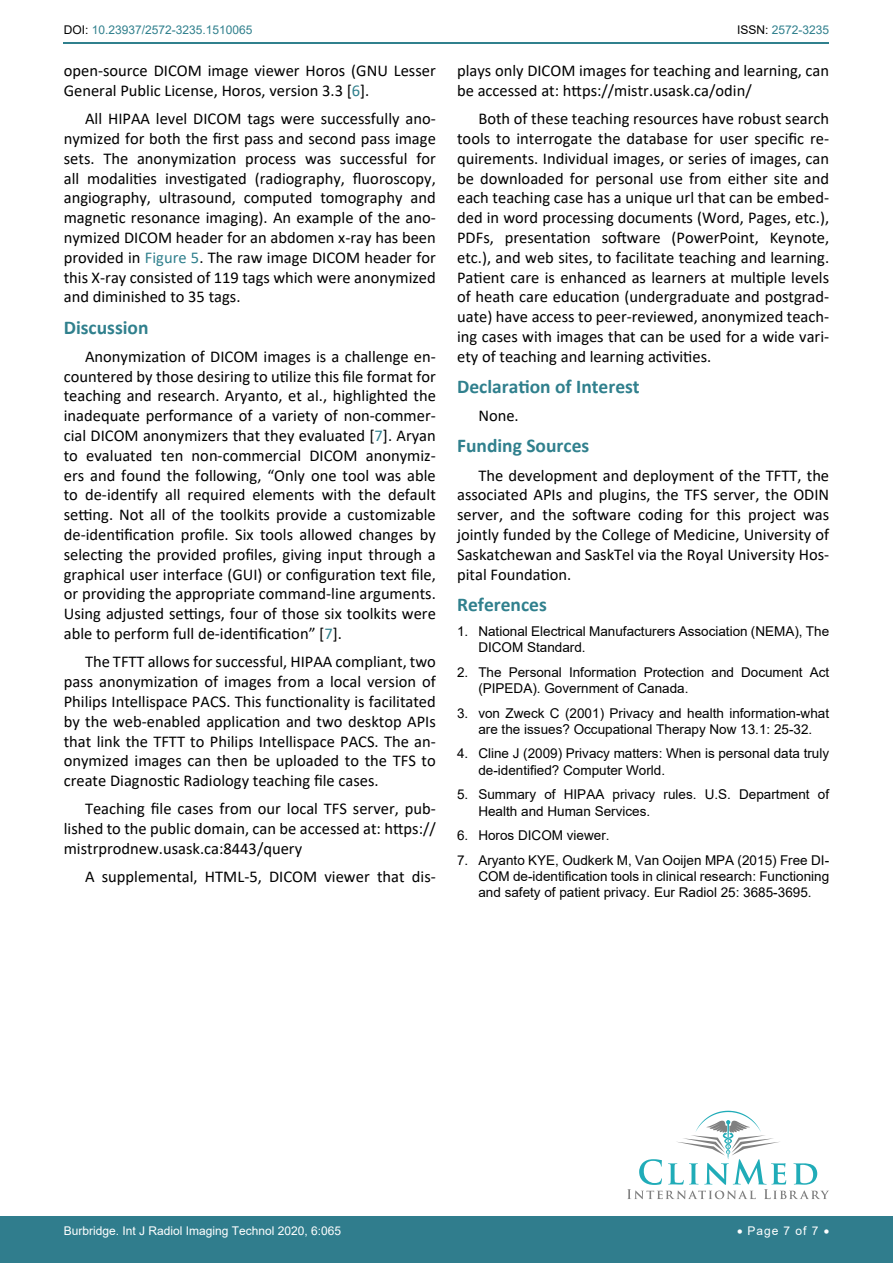
<style>
.page{position:relative;width:893px;height:1263px;background:#fff}
.page>*{position:absolute;margin:0;border:0;box-sizing:border-box;transform-origin:0 0}
.t1{font:700 19.5px "Calibri";color:#30808d}
.t2{font:16.5px/19.8px "Calibri";color:#000;text-align:justify}
.t3{font:13.5px/16.2px "Arial";color:#000}
.t4{font:12px "Arial";color:#fff}
.t5{font:12px "Arial";color:#30808d}
.s1{color:#000}
.s2{color:#30808d}
</style>
<div class="page">
<hr style="left:64px;top:42px;width:765px;height:1px;background:#30808d">
<div style="left:0;top:1217px;width:893px;height:46px;background:#307d8d"></div>
<svg style="left:627px;top:1111px;width:202px;height:88px"></svg>
<p class="t5" style="left:64px;top:22px;width:190px"><span class="s1">DOI:</span> 10.23937/2572-3235.1510065</p>
<p class="t5" style="left:737px;top:22px;width:94px"><span class="s1">ISSN:</span> 2572-3235</p>
<p class="t2" style="left:64px;top:60px;width:374px">open-source DICOM image viewer Horos (GNU Lesser<br>General Public License, Horos, version 3.3 [<span class="s2">6</span>].</p>
<p class="t2" style="left:64px;top:108px;width:374px;text-indent:21px">All HIPAA level DICOM tags were successfully ano&shy;nymized for both the first pass and second pass image sets. The anonymization process was successful for all modalities investigated (radiography, fluoroscopy, angiography, ultrasound, computed tomography and magnetic resonance imaging). An example of the ano&shy;nymized DICOM header for an abdomen x-ray has been provided in <span class="s2">Figure 5</span>. The raw image DICOM header for this X-ray consisted of 119 tags which were anonymized and diminished to 35 tags.</p>
<p class="t1" style="left:64px;top:313px;width:86px">Discussion</p>
<p class="t2" style="left:64px;top:346px;width:374px;text-indent:21px">Anonymization of DICOM images is a challenge en&shy;countered by those desiring to utilize this file format for teaching and research. Aryanto, et al., highlighted the inadequate performance of a variety of non-commer&shy;cial DICOM anonymizers that they evaluated [<span class="s2">7</span>]. Aryan to evaluated ten non-commercial DICOM anonymiz&shy;ers and found the following, “Only one tool was able to de-identify all required elements with the default setting. Not all of the toolkits provide a customizable de-identification profile. Six tools allowed changes by selecting the provided profiles, giving input through a graphical user interface (GUI) or configuration text file, or providing the appropriate command-line arguments.<br>Using adjusted settings, four of those six toolkits were able to perform full de-identification” [<span class="s2">7</span>].</p>
<p class="t2" style="left:64px;top:651px;width:374px;text-indent:21px">The TFTT allows for successful, HIPAA compliant, two pass anonymization of images from a local version of Philips Intellispace PACS. This functionality is facilitated by the web-enabled application and two desktop APIs that link the TFTT to Philips Intellispace PACS. The an&shy;onymized images can then be uploaded to the TFS to create Diagnostic Radiology teaching file cases.</p>
<p class="t2" style="left:64px;top:799px;width:374px;text-indent:21px">Teaching file cases from our local TFS server, pub&shy;lished to the public domain, can be accessed at: https:// mistrprodnew.usask.ca:8443/query</p>
<p class="t2" style="left:85px;top:866px;width:352px">A supplemental, HTML-5, DICOM viewer that dis-</p>
<p class="t2" style="left:457px;top:60px;width:374px">plays only DICOM images for teaching and learning, can be accessed at: https://mistr.usask.ca/odin/</p>
<p class="t2" style="left:457px;top:108px;width:374px;text-indent:21px">Both of these teaching resources have robust search tools to interrogate the database for user specific re&shy;quirements. Individual images, or series of images, can be downloaded for personal use from either site and each teaching case has a unique url that can be embed&shy;ded in word processing documents (Word, Pages, etc.), PDFs, presentation software (PowerPoint, Keynote, etc.), and web sites, to facilitate teaching and learning.<br>Patient care is enhanced as learners at multiple levels of heath care education (undergraduate and postgrad&shy;uate) have access to peer-reviewed, anonymized teach&shy;ing cases with images that can be used for a wide vari&shy;ety of teaching and learning activities.</p>
<p class="t1" style="left:457px;top:373px;width:184px">Declaration of Interest</p>
<p class="t2" style="left:478px;top:405px;width:42px">None.</p>
<p class="t1" style="left:457px;top:432px;width:134px">Funding Sources</p>
<p class="t2" style="left:457px;top:465px;width:374px;text-indent:21px">The development and deployment of the TFTT, the associated APIs and plugins, the TFS server, the ODIN server, and the software coding for this project was jointly funded by the College of Medicine, University of Saskatchewan and SaskTel via the Royal University Hos&shy;pital Foundation.</p>
<p class="t1" style="left:457px;top:591px;width:91px">References</p>
<p class="t3" style="left:478px;top:623px;width:352px;text-indent:-21px">1. National Electrical Manufacturers Association (NEMA), The<br>DICOM Standard.</p>
<p class="t3" style="left:478px;top:664px;width:352px;text-indent:-21px">2. The Personal Information Protection and Document Act (PIPEDA). Government of Canada.</p>
<p class="t3" style="left:457px;top:705px;width:374px;text-align:center">3. von Zweck C (2001) Privacy and health information-what are the issues? Occupational Therapy Now 13.1: 25-32.</p>
<p class="t3" style="left:478px;top:745px;width:352px;text-indent:-21px">4. Cline J (2009) Privacy matters: When is personal data truly de-identified? Computer World.</p>
<p class="t3" style="left:478px;top:786px;width:352px;text-indent:-21px">5. Summary of HIPAA privacy rules. U.S. Department of<br>Health and Human Services.</p>
<p class="t3" style="left:457px;top:827px;width:154px">6. Horos DICOM viewer.</p>
<p class="t3" style="left:478px;top:852px;width:352px;text-align:justify;text-indent:-21px">7. Aryanto KYE, Oudkerk M, Van Ooijen MPA (2015) Free DI-COM de-identification tools in clinical research: Functioning and safety of patient privacy. Eur Radiol 25: 3685-3695.</p>
<p class="t4" style="left:64px;top:1223px;width:279px">Burbridge. Int J Radiol Imaging Technol 2020, 6:065</p>
<p class="t4" style="left:737px;top:1223px;width:94px">• Page 7 of 7 •</p>
</div>
